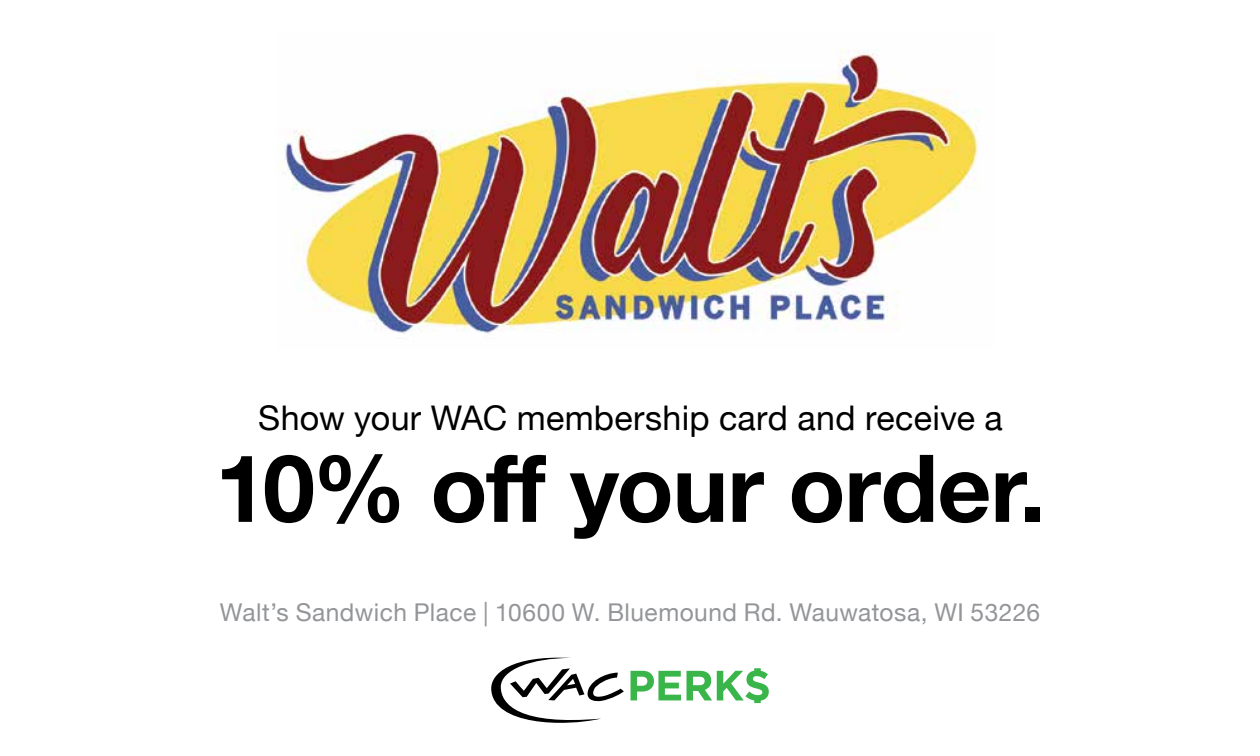
<style>
.page{position:relative;width:1260px;height:756px;background:#fff}
.page>*{position:absolute;margin:0;border:0;box-sizing:border-box;transform-origin:0 0}
.t1{font:700 93.8px "Helvetica Neue";letter-spacing:-.01em;color:#000}
.t2{font:33.95px "Helvetica Neue";letter-spacing:.01em;color:#000}
.t3{font:24.5px "Helvetica Neue";letter-spacing:.02em;color:#939598}
</style>
<div class="page">
<svg style="left:491px;top:657px;width:133px;height:66px"></svg>
<svg style="left:631px;top:668px;width:138px;height:35px"></svg>
<img style="left:280px;top:49px;width:699px;height:285px">
<h2 class="t2" style="left:258px;top:394px;width:746px">Show your WAC membership card and receive a</h2>
<h1 class="t1" style="left:215px;top:415px;width:832px">10% off your order.</h1>
<p class="t3" style="left:220px;top:595px;width:822px">Walt’s Sandwich Place | 10600 W. Bluemound Rd. Wauwatosa, WI 53226</p>
</div>
